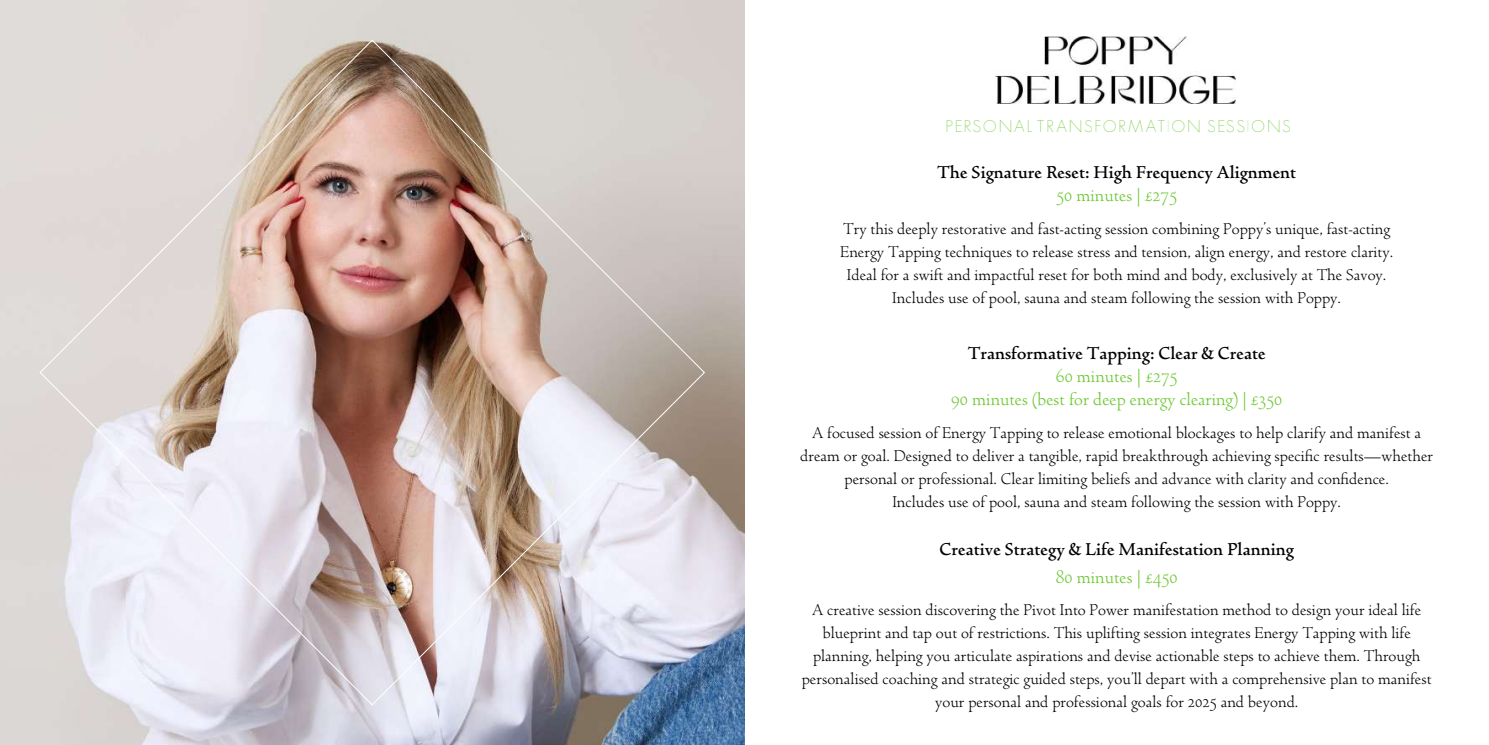
<style>
.page{position:relative;width:1489px;height:745px;background:#fff}
.page>*{position:absolute;margin:0;border:0;box-sizing:border-box;transform-origin:0 0}
.t1{font:700 19.25px "Spira";color:#000}
.t2{font:300 19.25px/23.1px "Spira";color:#6ac72e;text-align:center}
.t3{font:300 17.5px/22.9px "Spira";color:#000;text-align:center}
.t4{font:15.75px "SAVOY Thick";letter-spacing:.06em;color:#6ac72e}
</style>
<div class="page">
<img style="left:0;top:0;width:744px;height:744px">
<img style="left:39px;top:39px;width:666px;height:666px">
<img style="left:995px;top:36px;width:239px;height:67px">
<p class="t4" style="left:946px;top:119px;width:347px">PERSONAL TRANSFORMATION SESSIONS</p>
<p class="t1" style="left:937px;top:162px;width:360px">The Signature Reset: High Frequency Alignment</p>
<p class="t2" style="left:1056px;top:185px;width:122px">50 minutes | £275</p>
<p class="t3" style="left:840px;top:218px;width:554px">Try this deeply restorative and fast-acting session combining Poppy’s unique, fast-acting Energy Tapping techniques to release stress and tension, align energy, and restore clarity.<br>Ideal for a swift and impactful reset for both mind and body, exclusively at The Savoy.<br>Includes use of pool, sauna and steam following the session with Poppy.</p>
<p class="t1" style="left:967px;top:343px;width:299px">Transformative Tapping: Clear &amp; Create</p>
<p class="t2" style="left:951px;top:365px;width:332px">60 minutes | £275<br>90 minutes (best for deep energy clearing) | £350</p>
<p class="t3" style="left:800px;top:422px;width:634px">A focused session of Energy Tapping to release emotional blockages to help clarify and manifest a dream or goal. Designed to deliver a tangible, rapid breakthrough achieving specific results—whether personal or professional. Clear limiting beliefs and advance with clarity and confidence.<br>Includes use of pool, sauna and steam following the session with Poppy.</p>
<p class="t1" style="left:939px;top:538px;width:355px">Creative Strategy &amp; Life Manifestation Planning</p>
<p class="t2" style="left:1055px;top:566px;width:123px">80 minutes | £450</p>
<p class="t3" style="left:801px;top:599px;width:631px">A creative session discovering the Pivot Into Power manifestation method to design your ideal life blueprint and tap out of restrictions. This uplifting session integrates Energy Tapping with life planning, helping you articulate aspirations and devise actionable steps to achieve them. Through personalised coaching and strategic guided steps, you’ll depart with a comprehensive plan to manifest your personal and professional goals for 2025 and beyond.</p>
</div>
